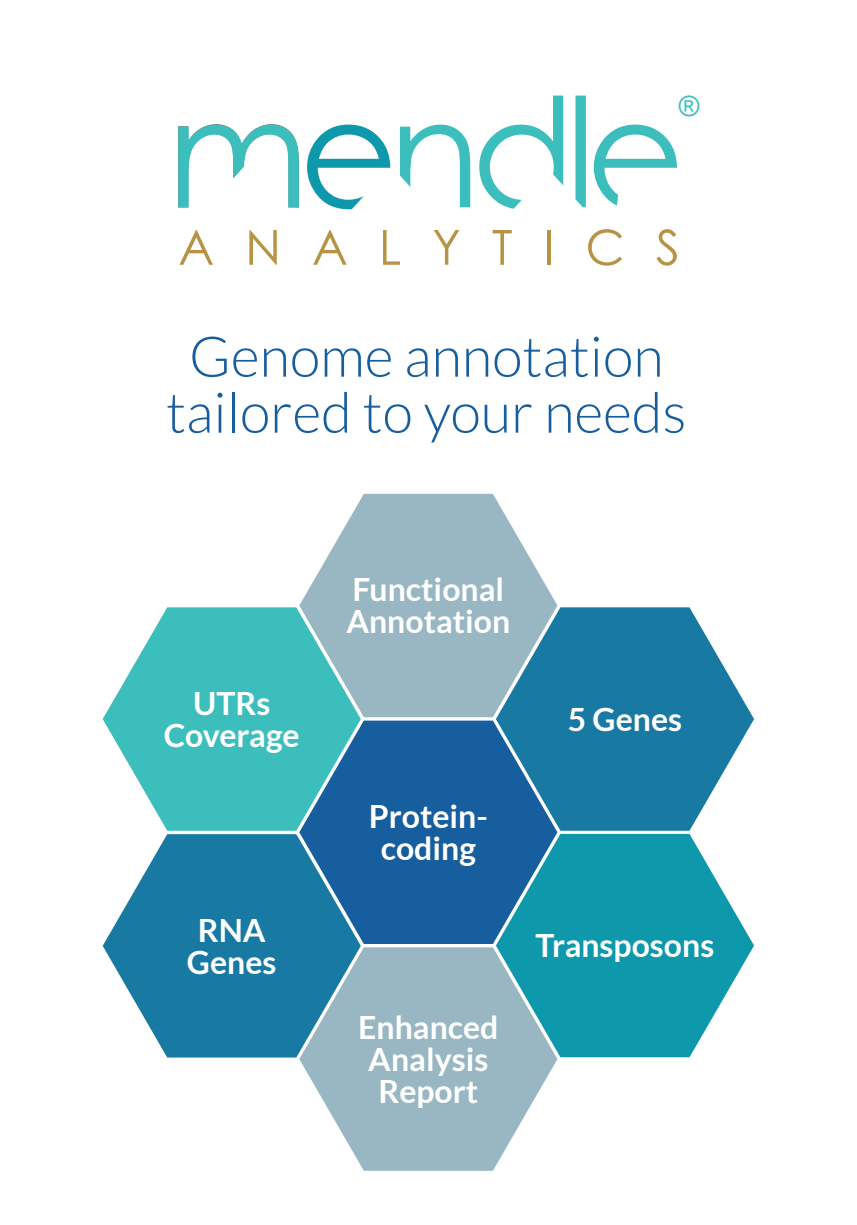
<style>
.page{position:relative;width:857px;height:1225px;background:#fff}
.page>*{position:absolute;margin:0;border:0;box-sizing:border-box;transform-origin:0 0}
.t1{font:300 56px/56px "Lato";color:#165e9e;text-align:center}
.t2{font:700 32px/32px "Lato";color:#fff;text-align:center}
.t3{font:28px "Arial";color:#3cbebd}
</style>
<div class="page">
<div style="left:299px;top:721px;width:258px;height:223px;background:#165e9e"></div>
<svg style="left:496px;top:607px;width:257px;height:224px;background:#398baf"></svg>
<svg style="left:103px;top:607px;width:258px;height:224px;background:#56c1c4"></svg>
<svg style="left:496px;top:834px;width:257px;height:223px;background:#32a3b6"></svg>
<svg style="left:103px;top:834px;width:258px;height:224px;background:#3b8db0"></svg>
<svg style="left:299px;top:494px;width:258px;height:223px;background:#9abec8"></svg>
<svg style="left:299px;top:947px;width:258px;height:224px;background:#97bbc7"></svg>
<svg style="left:575px;top:96px;width:10px;height:111px"></svg>
<svg style="left:593px;top:125px;width:83px;height:81px"></svg>
<svg style="left:479px;top:96px;width:84px;height:113px"></svg>
<svg style="left:400px;top:125px;width:70px;height:82px"></svg>
<svg style="left:307px;top:125px;width:83px;height:84px"></svg>
<svg style="left:178px;top:125px;width:121px;height:82px"></svg>
<svg style="left:179px;top:230px;width:34px;height:35px"></svg>
<svg style="left:249px;top:230px;width:28px;height:35px"></svg>
<svg style="left:313px;top:230px;width:33px;height:35px"></svg>
<svg style="left:383px;top:230px;width:17px;height:35px"></svg>
<svg style="left:433px;top:230px;width:26px;height:35px"></svg>
<svg style="left:492px;top:230px;width:19px;height:35px"></svg>
<hr style="left:547px;top:230px;width:3px;height:35px;background:#b69345">
<svg style="left:588px;top:229px;width:34px;height:37px"></svg>
<svg style="left:656px;top:229px;width:20px;height:37px"></svg>
<p class="t3" style="left:678px;top:96px;width:22px">®</p>
<h1 class="t1" style="left:166px;top:332px;width:521px">Genome annotation tailored to your needs</h1>
<p class="t2" style="left:164px;top:689px;width:137px">UTRs<br>Coverage</p>
<p class="t2" style="left:187px;top:916px;width:91px">RNA<br>Genes</p>
<p class="t2" style="left:346px;top:576px;width:165px;text-align:left">Functional<br>Annotation</p>
<p class="t2" style="left:368px;top:802px;width:121px">Protein&shy;coding</p>
<p class="t2" style="left:358px;top:1013px;width:142px">Enhanced<br>Analysis<br>Report</p>
<p class="t2" style="left:567px;top:705px;width:116px">5 Genes</p>
<p class="t2" style="left:535px;top:932px;width:180px">Transposons</p>
</div>
